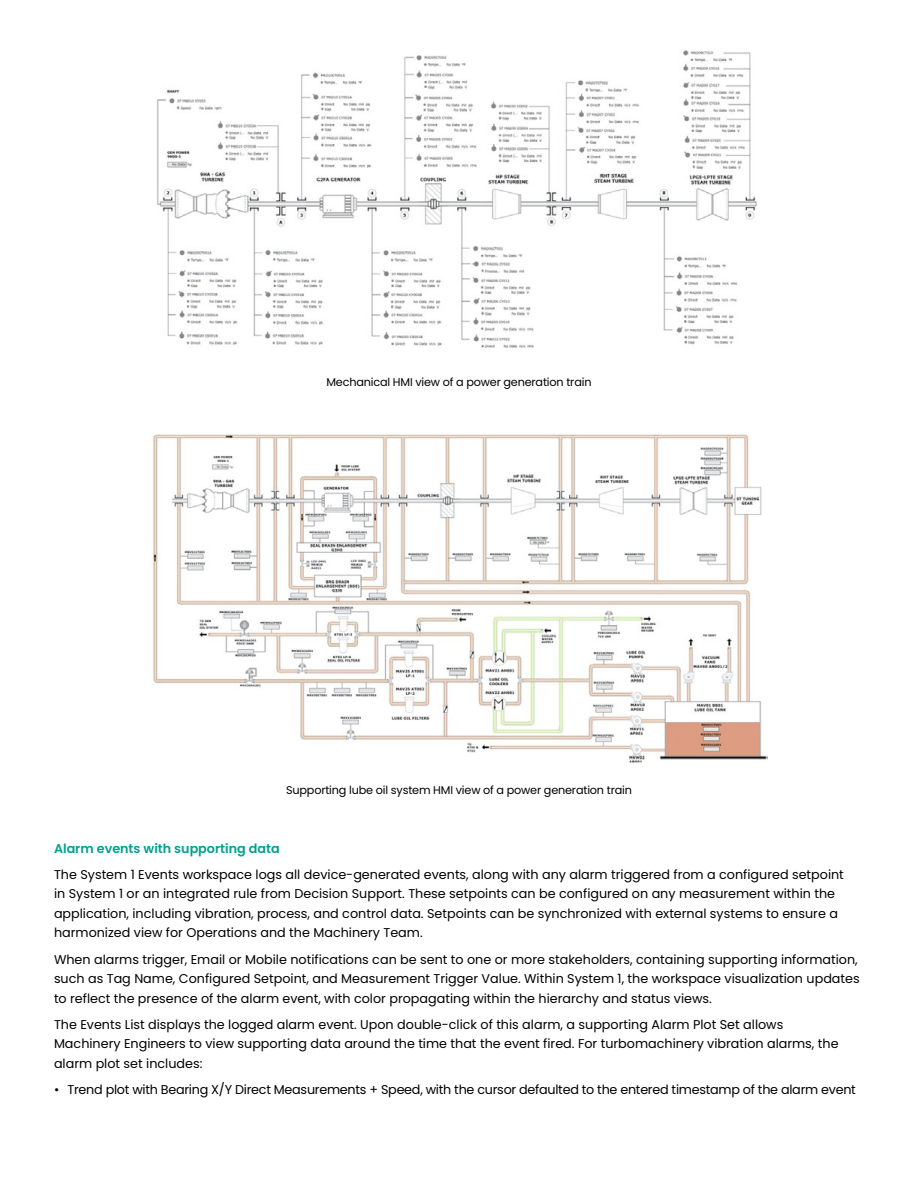
<style>
.page{position:relative;width:918px;height:1188px;background:#fff}
.page>*{position:absolute;margin:0;border:0;box-sizing:border-box;transform-origin:0 0}
.t1{font:12.75px/19.5px "Poppins";color:#000}
.t2{font:12.75px "Poppins";letter-spacing:-.02em;color:#000}
.t3{font:600 12.75px "Poppins";color:#00a08e}
.t4{font:11.25px "Poppins";letter-spacing:-.015em;color:#000}
</style>
<div class="page">
<img style="left:157px;top:50px;width:600px;height:298px">
<img style="left:153px;top:434px;width:615px;height:329px">
<p class="t4" style="left:326px;top:376px;width:267px">Mechanical HMI view of a power generation train</p>
<p class="t4" style="left:286px;top:784px;width:347px">Supporting lube oil system HMI view of a power generation train</p>
<p class="t3" style="left:54px;top:841px;width:227px">Alarm events with supporting data</p>
<p class="t1" style="left:54px;top:865px;width:791px">The System 1 Events workspace logs all device-generated events, along with any alarm triggered from a configured setpoint in System 1 or an integrated rule from Decision Support. These setpoints can be configured on any measurement within the application, including vibration, process, and control data. Setpoints can be synchronized with external systems to ensure a harmonized view for Operations and the Machinery Team.</p>
<p class="t1" style="left:54px;top:949px;width:807px">When alarms trigger, Email or Mobile notifications can be sent to one or more stakeholders, containing supporting information, such as Tag Name, Configured Setpoint, and Measurement Trigger Value. Within System 1, the workspace visualization updates to reflect the presence of the alarm event, with color propagating within the hierarchy and status views.</p>
<p class="t1" style="left:54px;top:1015px;width:786px">The Events List displays the logged alarm event. Upon double-click of this alarm, a supporting Alarm Plot Set allows<br>Machinery Engineers to view supporting data around the time that the event fired. For turbomachinery vibration alarms, the alarm plot set includes:</p>
<p class="t2" style="left:54px;top:1082px;width:803px">• Trend plot with Bearing X/Y Direct Measurements + Speed, with the cursor defaulted to the entered timestamp of the alarm event</p>
</div>
